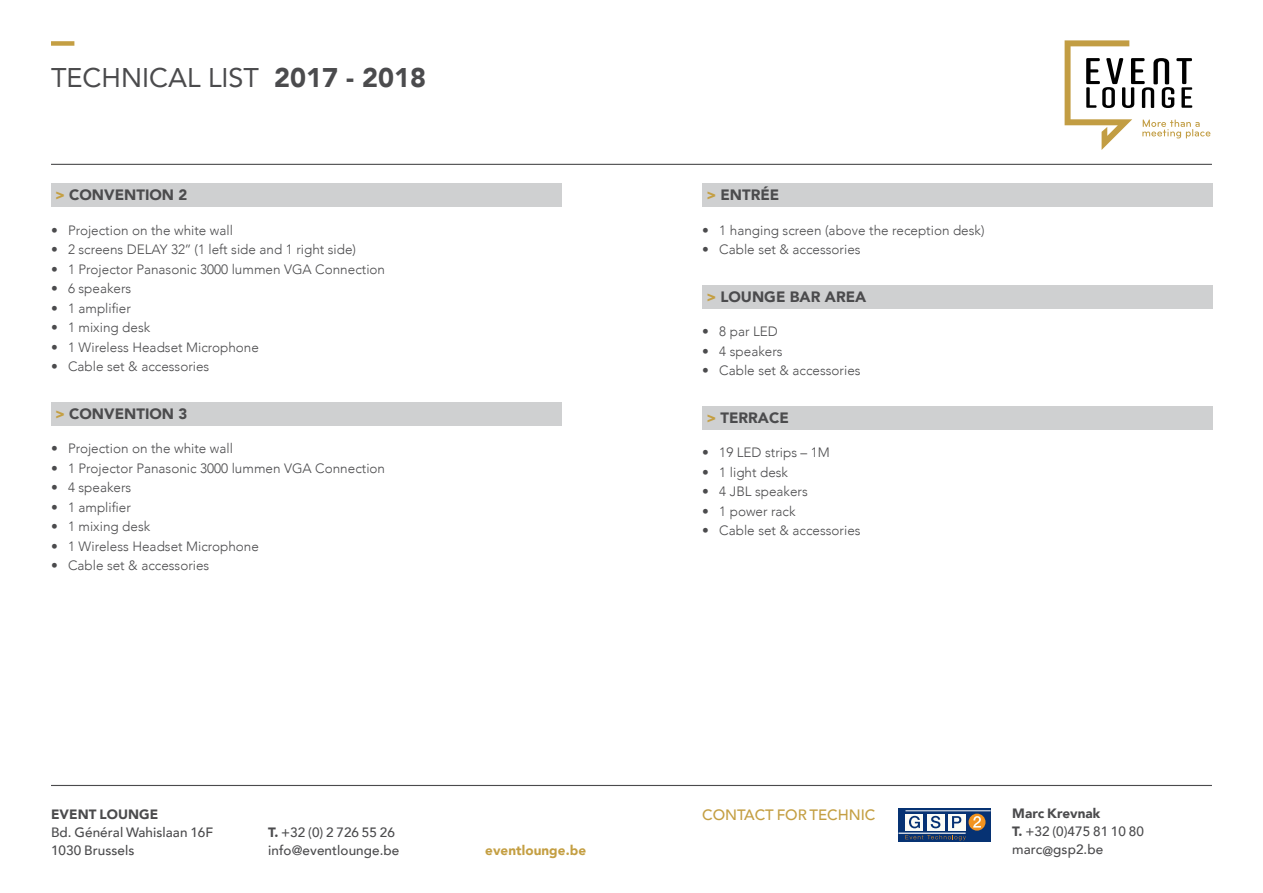
<style>
.page{position:relative;width:1263px;height:893px;background:#fff}
.page>*{position:absolute;margin:0;border:0;box-sizing:border-box;transform-origin:0 0}
.t1{font:27px "Avenir";color:#4b4b4d}
.t2{font:900 15px "Avenir";color:#4b4b4d}
.t3{font:500 15px "Avenir";letter-spacing:-.005em;color:#c49f43}
.t4{font:300 13.5px "Avenir";color:#4b4b4d}
.t5{font:500 13.5px/18px "Avenir";letter-spacing:.005em;color:#4b4b4d}
.t6{font:900 13.5px "Avenir";letter-spacing:.005em;color:#c49f43}
.t7{font:900 13.5px "Avenir";letter-spacing:.005em;color:#4b4b4d}
.s1{font-weight:900}
.s2{color:#c49f43}
</style>
<div class="page">
<svg style="left:1064px;top:40px;width:146px;height:110px"></svg>
<div style="left:51px;top:41px;width:23px;height:5px;background:#c49f43"></div>
<div style="left:51px;top:184px;width:510px;height:23px;background:#cfd0d1"></div>
<div style="left:51px;top:402px;width:510px;height:23px;background:#cfd0d1"></div>
<div style="left:702px;top:184px;width:510px;height:23px;background:#cfd0d1"></div>
<div style="left:702px;top:285px;width:510px;height:23px;background:#cfd0d1"></div>
<div style="left:702px;top:406px;width:510px;height:23px;background:#cfd0d1"></div>
<hr style="left:51px;top:164px;width:1161px;height:1px;background:#4b4b4d">
<hr style="left:51px;top:785px;width:1161px;height:1px;background:#4b4b4d">
<svg style="left:898px;top:808px;width:93px;height:33px;background:#1b427c"></svg>
<div style="left:968px;top:814px;width:17px;height:17px;background:#f2931f;border-radius:50%"></div>
<svg style="left:973px;top:816px;width:8px;height:12px"></svg>
<div style="left:905px;top:814px;width:18px;height:16px;background:#fbfcf7"></div>
<svg style="left:909px;top:816px;width:11px;height:12px"></svg>
<div style="left:927px;top:814px;width:17px;height:16px;background:#fbfcf7"></div>
<svg style="left:931px;top:816px;width:9px;height:12px"></svg>
<div style="left:948px;top:814px;width:18px;height:16px;background:#fbfcf7"></div>
<svg style="left:952px;top:816px;width:9px;height:12px"></svg>
<hr style="left:905px;top:810px;width:86px;height:1px;background:#fff">
<hr style="left:898px;top:833px;width:68px;height:1px;background:#fff">
<svg style="left:905px;top:835px;width:61px;height:5px"></svg>
<h1 class="t1" style="left:51px;top:56px;width:376px">TECHNICAL LIST <span class="s1">2017 - 2018</span></h1>
<p class="t2" style="left:55px;top:182px;width:134px"><span class="s2">&gt;</span> CONVENTION 2</p>
<p class="t4" style="left:51px;top:222px;width:183px">• Projection on the white wall</p>
<p class="t4" style="left:51px;top:242px;width:307px">• 2 screens DELAY 32’’ (1 left side and 1 right side)</p>
<p class="t4" style="left:51px;top:261px;width:336px">• 1 Projector Panasonic 3000 lummen VGA Connection</p>
<p class="t4" style="left:51px;top:281px;width:82px">• 6 speakers</p>
<p class="t4" style="left:51px;top:300px;width:81px">• 1 amplifier</p>
<p class="t4" style="left:51px;top:320px;width:101px">• 1 mixing desk</p>
<p class="t4" style="left:51px;top:339px;width:209px">• 1 Wireless Headset Microphone</p>
<p class="t4" style="left:51px;top:359px;width:160px">• Cable set &amp; accessories</p>
<p class="t2" style="left:55px;top:401px;width:134px"><span class="s2">&gt;</span> CONVENTION 3</p>
<p class="t4" style="left:51px;top:441px;width:183px">• Projection on the white wall</p>
<p class="t4" style="left:51px;top:460px;width:336px">• 1 Projector Panasonic 3000 lummen VGA Connection</p>
<p class="t4" style="left:51px;top:480px;width:82px">• 4 speakers</p>
<p class="t4" style="left:51px;top:499px;width:81px">• 1 amplifier</p>
<p class="t4" style="left:51px;top:519px;width:101px">• 1 mixing desk</p>
<p class="t4" style="left:51px;top:538px;width:209px">• 1 Wireless Headset Microphone</p>
<p class="t4" style="left:51px;top:558px;width:160px">• Cable set &amp; accessories</p>
<p class="t2" style="left:706px;top:182px;width:74px"><span class="s2">&gt;</span> ENTRÉE</p>
<p class="t4" style="left:702px;top:222px;width:284px">• 1 hanging screen (above the reception desk)</p>
<p class="t4" style="left:702px;top:242px;width:160px">• Cable set &amp; accessories</p>
<p class="t2" style="left:706px;top:284px;width:161px"><span class="s2">&gt;</span> LOUNGE BAR AREA</p>
<p class="t4" style="left:702px;top:324px;width:77px">• 8 par LED</p>
<p class="t4" style="left:702px;top:343px;width:82px">• 4 speakers</p>
<p class="t4" style="left:702px;top:363px;width:160px">• Cable set &amp; accessories</p>
<p class="t2" style="left:706px;top:405px;width:84px"><span class="s2">&gt;</span> TERRACE</p>
<p class="t4" style="left:702px;top:445px;width:129px">• 19 LED strips – 1M</p>
<p class="t4" style="left:702px;top:464px;width:87px">• 1 light desk</p>
<p class="t4" style="left:702px;top:484px;width:107px">• 4 JBL speakers</p>
<p class="t4" style="left:702px;top:503px;width:95px">• 1 power rack</p>
<p class="t4" style="left:702px;top:523px;width:160px">• Cable set &amp; accessories</p>
<p class="t7" style="left:51px;top:802px;width:109px">EVENT LOUNGE</p>
<p class="t3" style="left:702px;top:801px;width:175px">CONTACT FOR TECHNIC</p>
<p class="t5" style="left:51px;top:822px;width:164px">Bd. Général Wahislaan 16F<br>1030 Brussels</p>
<p class="t5" style="left:268px;top:822px;width:133px"><span class="s1">T.</span> +32 (0) 2 726 55 26 info@eventlounge.be</p>
<p class="t6" style="left:485px;top:838px;width:102px">eventlounge.be</p>
<p class="t5" style="left:1012px;top:804px;width:133px"><span class="s1">Marc Krevnak<br>T.</span> +32 (0)475 81 10 80 marc@gsp2.be</p>
</div>
